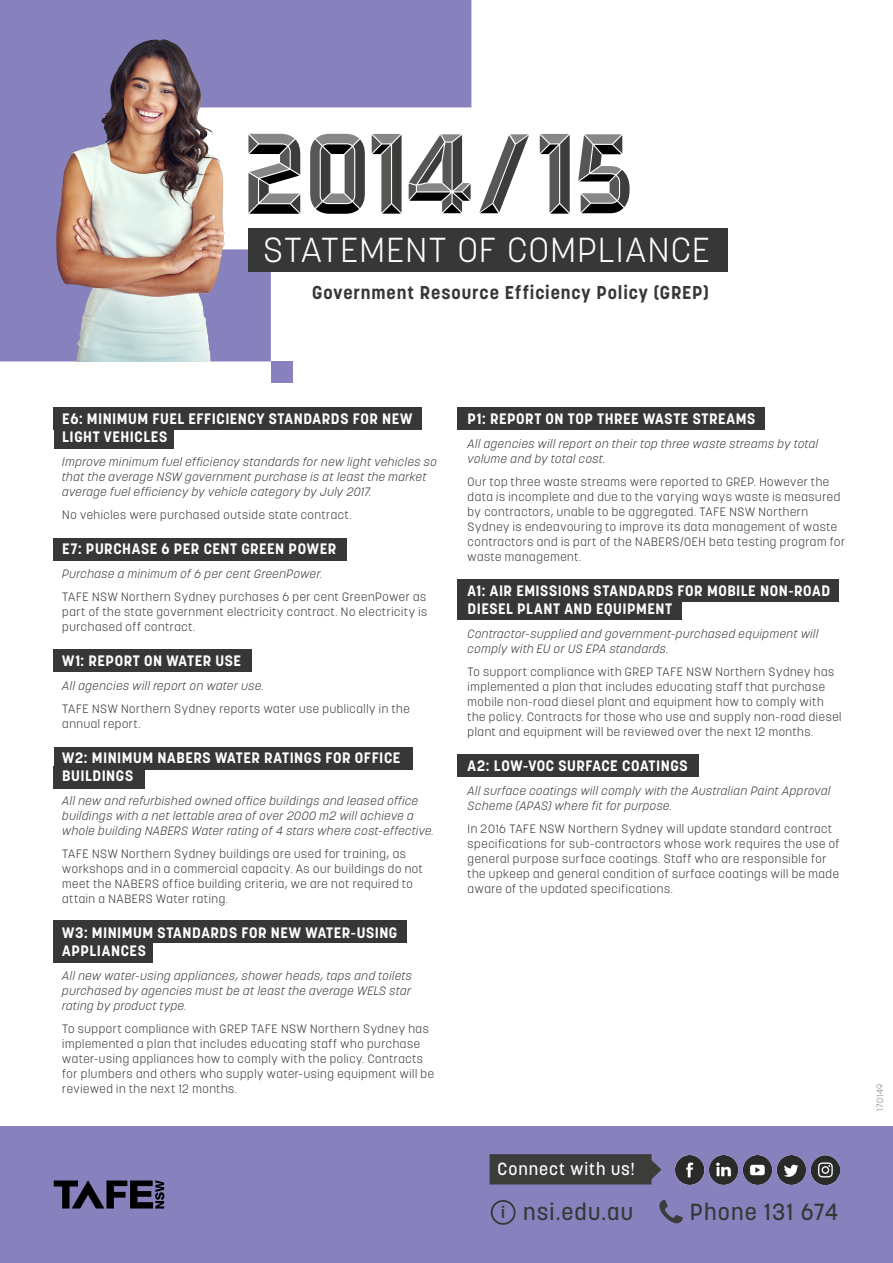
<style>
.page{position:relative;width:893px;height:1263px;background:#fff}
.page>*{position:absolute;margin:0;border:0;box-sizing:border-box;transform-origin:0 0}
.t1{font:300 34.5px "Korolev";letter-spacing:.04em;color:#fff}
.t2{font:500 23.1px "Korolev";letter-spacing:.05em;color:#373737}
.t3{font:700 18.45px "Korolev";letter-spacing:.05em;color:#373737}
.t4{font:500 17.4px "Korolev";letter-spacing:.055em;color:#fff}
.t5{font:700 15px/18px "Korolev";letter-spacing:.035em;color:#fff}
.t6{font:300 12px/15px "Korolev";letter-spacing:.05em;color:#373737}
.t7{font:italic 300 12px/15px "Korolev";letter-spacing:.045em;color:#373737}
.t8{font:300 9px "Korolev";letter-spacing:.055em;color:#818185}
.s1{font-weight:700;font-size:15.9px;color:#3c3c3b}
</style>
<div class="page">
<div style="left:0;top:1126px;width:893px;height:137px;background:#8781bd"></div>
<div style="left:54px;top:408px;width:368px;height:22px;background:#373737"></div>
<div style="left:458px;top:408px;width:307px;height:22px;background:#373737"></div>
<div style="left:458px;top:580px;width:381px;height:22px;background:#373737"></div>
<div style="left:458px;top:597px;width:224px;height:22px;background:#373737"></div>
<div style="left:458px;top:754px;width:241px;height:22px;background:#373737"></div>
<div style="left:54px;top:538px;width:293px;height:22px;background:#373737"></div>
<div style="left:54px;top:649px;width:198px;height:23px;background:#373737"></div>
<div style="left:54px;top:747px;width:358px;height:22px;background:#373737"></div>
<div style="left:54px;top:766px;width:91px;height:22px;background:#373737"></div>
<div style="left:54px;top:921px;width:353px;height:22px;background:#373737"></div>
<div style="left:54px;top:941px;width:99px;height:22px;background:#373737"></div>
<div style="left:54px;top:427px;width:119px;height:22px;background:#373737"></div>
<img style="left:675px;top:1155px;width:164px;height:30px">
<div style="left:491px;top:1200px;width:25px;height:25px;border:2px solid #373737;border-radius:50%"></div>
<svg style="left:659px;top:1200px;width:24px;height:23px"></svg>
<svg style="left:54px;top:1180px;width:110px;height:28px"></svg>
<svg style="left:490px;top:1154px;width:171px;height:30px;background:#3f3e40"></svg>
<svg style="left:0;top:0;width:471px;height:361px;fill:#8781bd"></svg>
<div style="left:271px;top:361px;width:21px;height:22px;background:#8781bd"></div>
<div style="left:248px;top:229px;width:480px;height:43px;background:#373737"></div>
<svg style="left:248px;top:134px;width:52px;height:80px"></svg>
<svg style="left:310px;top:134px;width:55px;height:80px"></svg>
<svg style="left:372px;top:134px;width:30px;height:80px"></svg>
<svg style="left:540px;top:134px;width:30px;height:80px"></svg>
<svg style="left:409px;top:134px;width:62px;height:79px"></svg>
<svg style="left:479px;top:134px;width:50px;height:79px"></svg>
<svg style="left:578px;top:134px;width:52px;height:79px"></svg>
<img style="left:27px;top:19px;width:219px;height:342px">
<h1 class="t1" style="left:263px;top:228px;width:449px">STATEMENT OF COMPLIANCE</h1>
<h3 class="t3" style="left:312px;top:281px;width:398px">Government Resource Efficiency Policy (GREP)</h3>
<p class="t5" style="left:62px;top:410px;width:352px">E6: MINIMUM FUEL EFFICIENCY STANDARDS FOR NEW<br>LIGHT VEHICLES</p>
<p class="t7" style="left:62px;top:454px;width:376px">Improve minimum fuel efficiency standards for new light vehicles so that the average NSW government purchase is at least the market average fuel efficiency by vehicle category by July 2017.</p>
<p class="t6" style="left:62px;top:507px;width:291px">No vehicles were purchased outside state contract.</p>
<p class="t5" style="left:62px;top:540px;width:275px">E7: PURCHASE 6 PER CENT GREEN POWER</p>
<p class="t7" style="left:62px;top:566px;width:262px">Purchase a minimum of 6 per cent GreenPower.</p>
<p class="t6" style="left:62px;top:589px;width:366px;text-align:justify">TAFE NSW Northern Sydney purchases 6 per cent GreenPower as part of the state government electricity contract. No electricity is purchased off contract.</p>
<p class="t5" style="left:62px;top:652px;width:180px">W1: REPORT ON WATER USE</p>
<p class="t7" style="left:62px;top:678px;width:203px">All agencies will report on water use.</p>
<p class="t6" style="left:62px;top:702px;width:349px">TAFE NSW Northern Sydney reports water use publically in the annual report.</p>
<p class="t5" style="left:62px;top:749px;width:340px">W2: MINIMUM NABERS WATER RATINGS FOR OFFICE<br>BUILDINGS</p>
<p class="t7" style="left:62px;top:793px;width:373px">All new and refurbished owned office buildings and leased office buildings with a net lettable area of over 2000 m2 will achieve a whole building NABERS Water rating of 4 stars where cost-effective.</p>
<p class="t6" style="left:62px;top:847px;width:362px">TAFE NSW Northern Sydney buildings are used for training, as workshops and in a commercial capacity. As our buildings do not meet the NABERS office building criteria, we are not required to attain a NABERS Water rating.</p>
<p class="t5" style="left:62px;top:924px;width:337px">W3: MINIMUM STANDARDS FOR NEW WATER-USING<br>APPLIANCES</p>
<p class="t7" style="left:62px;top:968px;width:351px;text-align:justify">All new water-using appliances, shower heads, taps and toilets purchased by agencies must be at least the average WELS star rating by product type.</p>
<p class="t6" style="left:62px;top:1022px;width:373px">To support compliance with GREP TAFE NSW Northern Sydney has implemented a plan that includes educating staff who purchase water-using appliances how to comply with the policy. Contracts for plumbers and others who supply water-using equipment will be reviewed in the next 12 months.</p>
<p class="t5" style="left:468px;top:410px;width:289px">P1: REPORT ON TOP THREE WASTE STREAMS</p>
<p class="t7" style="left:468px;top:436px;width:352px">All agencies will report on their top three waste streams by total volume and by total cost.</p>
<p class="t6" style="left:468px;top:474px;width:379px">Our top three waste streams were reported to GREP. However the data is incomplete and due to the varying ways waste is measured by contractors, unable to be aggregated. TAFE NSW Northern Sydney is endeavouring to improve its data management of waste contractors and is part of the NABERS/OEH beta testing program for waste management.</p>
<p class="t5" style="left:468px;top:582px;width:364px">A1: AIR EMISSIONS STANDARDS FOR MOBILE NON-ROAD<br>DIESEL PLANT AND EQUIPMENT</p>
<p class="t7" style="left:468px;top:626px;width:352px">Contractor-supplied and government-purchased equipment will comply with EU or US EPA standards.</p>
<p class="t6" style="left:468px;top:664px;width:375px">To support compliance with GREP TAFE NSW Northern Sydney has implemented a plan that includes educating staff that purchase mobile non-road diesel plant and equipment how to comply with the policy. Contracts for those who use and supply non-road diesel plant and equipment will be reviewed over the next 12 months.</p>
<p class="t5" style="left:468px;top:757px;width:222px">A2: LOW-VOC SURFACE COATINGS</p>
<p class="t7" style="left:468px;top:783px;width:364px">All surface coatings will comply with the Australian Paint Approval<br>Scheme (APAS) where fit for purpose.</p>
<p class="t6" style="left:468px;top:822px;width:373px">In 2016 TAFE NSW Northern Sydney will update standard contract specifications for sub-contractors whose work requires the use of general purpose surface coatings. Staff who are responsible for the upkeep and general condition of surface coatings will be made aware of the updated specifications.</p>
<h3 class="t4" style="left:498px;top:1158px;width:139px">Connect with us!</h3>
<h2 class="t2" style="left:501px;top:1198px;width:133px"><span class="s1">i</span> nsi.edu.au</h2>
<h2 class="t2" style="left:690px;top:1198px;width:150px">Phone 131 674</h2>
<p class="t8" style="left:874px;top:1110px;width:28px;rotate:-90deg">170149</p>
</div>
